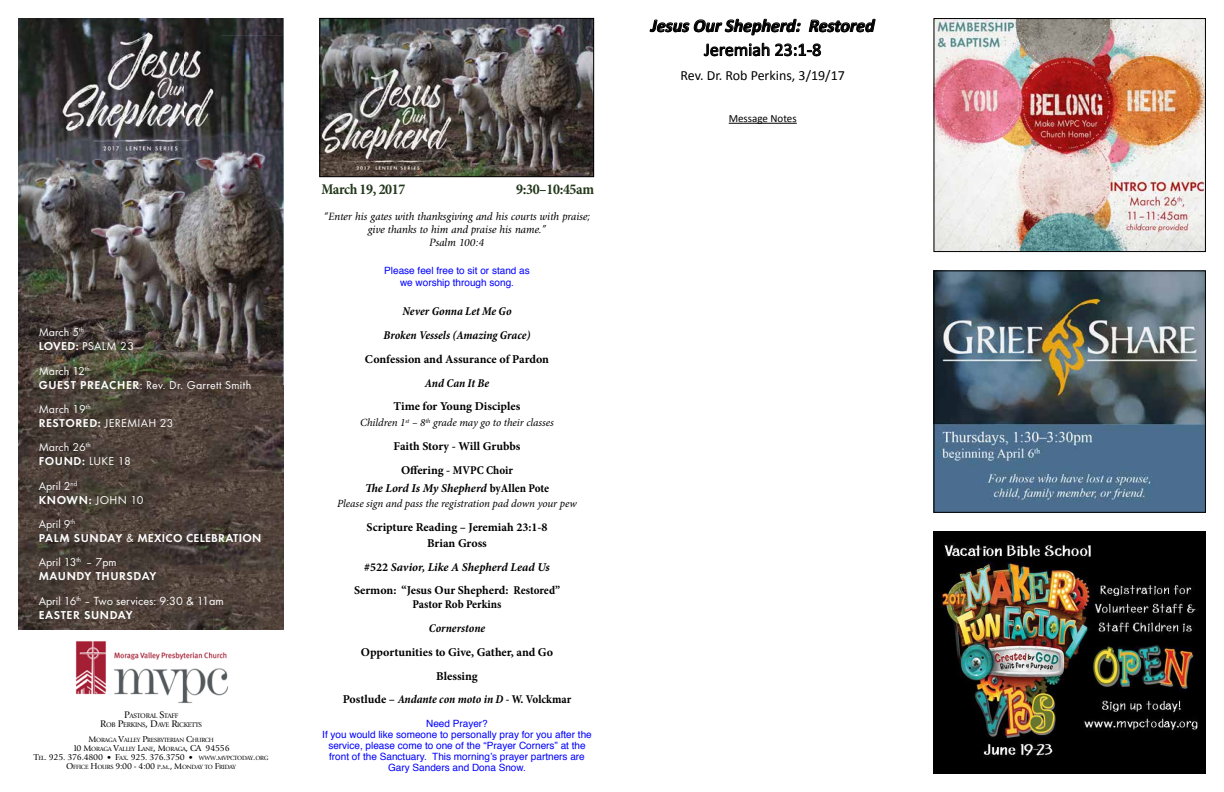
<style>
.page{position:relative;width:1224px;height:792px;background:#fff}
.page>*{position:absolute;margin:0;border:0;box-sizing:border-box;transform-origin:0 0}
.t1{font:italic 700 18px "Calibri";color:#000}
.t2{font:18px "Calibri";color:#000}
.t3{font:700 condensed 15px "Minion Pro";letter-spacing:-.025em;color:#23381b}
.t4{font:14px "Calibri";color:#000}
.t5{font:12.2px "AYT Function";color:#fff}
.t6{font:700 12px/23.7px "Minion Pro";color:#000;text-align:center}
.t7{font:italic 700 condensed 12px/23.7px "Minion Pro";letter-spacing:-.005em;color:#000;text-align:center}
.t8{font:italic 700 12px "Minion Pro";letter-spacing:-.005em;color:#000}
.t9{font:700 condensed 12px "Minion Pro";letter-spacing:-.005em;color:#000}
.t10{font:11.9px/14.3px "AYT Function";letter-spacing:.015em;color:#fff}
.t11{font:700 11.9px/14.3px "AYT Function";letter-spacing:.05em;color:#fff}
.t12{font:700 11.9px/14.3px "AYT Function";letter-spacing:.025em;color:#fff}
.t13{font:italic 11px/13px "Giovanni";color:#000;text-align:center}
.t14{font:italic 11px "Minion Pro";letter-spacing:-.005em;color:#000}
.t15{font:11px "Calibri";color:#000}
.t16{font:10px/11px "Helvetica";color:#00f;text-align:center}
.t17{font:9px "Giovanni";letter-spacing:-.025em;color:#000}
.t18{font:7px/9px "Giovanni";letter-spacing:-.035em;color:#000;text-align:center}
.t19{font:6.3px/9px "Giovanni";letter-spacing:-.035em;color:#000;text-align:center}
.s1{font-weight:700}
.s2{font-weight:400}
.s3{font-size:11.9px}
.s4{font-size:10px}
.s5{font-size:9px}
.s6{font-size:6.3px}
.s7{font-size:8px}
.s8{font-stretch:condensed}
.s9{font-style:normal;font-stretch:condensed}
.s10{font-style:italic}
.s11{font-style:italic;font-stretch:condensed}
</style>
<div class="page">
<img style="left:321px;top:20px;width:271px;height:155px">
<div style="left:319px;top:18px;width:275px;height:159px;border:1px solid #000"></div>
<img style="left:935px;top:533px;width:269px;height:239px">
<div style="left:933px;top:531px;width:273px;height:243px;border:1px solid #000"></div>
<img style="left:935px;top:272px;width:269px;height:239px">
<div style="left:933px;top:270px;width:273px;height:243px;border:1px solid #000"></div>
<img style="left:935px;top:20px;width:269px;height:230px">
<div style="left:933px;top:18px;width:273px;height:234px;border:1px solid #000"></div>
<hr style="left:729px;top:123px;width:68px;height:1px;background:#000">
<svg style="left:650px;top:18px;width:151px;height:18px"></svg>
<svg style="left:809px;top:18px;width:66px;height:15px"></svg>
<svg style="left:704px;top:43px;width:65px;height:13px"></svg>
<svg style="left:775px;top:44px;width:46px;height:12px"></svg>
<img style="left:18px;top:18px;width:53px;height:612px">
<img style="left:71px;top:18px;width:213px;height:17px">
<img style="left:213px;top:35px;width:71px;height:595px">
<img style="left:71px;top:159px;width:142px;height:471px">
<img style="left:60px;top:27px;width:161px;height:132px">
<img style="left:75px;top:641px;width:153px;height:62px">
<p class="t10" style="left:39px;top:325px;width:97px">March 5<sup>th<br></sup><span class="s1">LOVED:</span> PSALM 23</p>
<p class="t10" style="left:39px;top:363px;width:214px">March 12<sup>th<br></sup><span class="s1">GUEST PREACHER</span>: Rev. Dr. Garrett Smith</p>
<p class="t10" style="left:39px;top:402px;width:136px">March 19<sup>th<br></sup><span class="s1">RESTORED:</span> JEREMIAH 23</p>
<p class="t10" style="left:39px;top:440px;width:94px">March 26<sup>th<br></sup><span class="s1">FOUND:</span> LUKE 18</p>
<p class="t10" style="left:39px;top:478px;width:106px">April 2<sup>nd<br></sup><span class="s1">KNOWN:</span> JOHN 10</p>
<p class="t12" style="left:39px;top:517px;width:224px"><span class="s2">April 9</span><sup>th<br></sup>PALM SUNDAY <span class="s2">&amp;</span> MEXICO CELEBRATION</p>
<p class="t11" style="left:39px;top:555px;width:119px"><span class="s2">April 13</span><sup>th</sup> <span class="s2">– 7pm<br></span>MAUNDY THURSDAY</p>
<p class="t5" style="left:39px;top:594px;width:187px"><span class="s3">April 16</span><sup>th</sup> <span class="s3">–</span> Two services: 9:30 &amp; 11am</p>
<p class="t11" style="left:39px;top:608px;width:95px">EASTER SUNDAY</p>
<p class="t18" style="left:100px;top:712px;width:103px"><span class="s4">P</span>ASTORAL <span class="s4">S</span>TAFF<br><span class="s4">R</span>OB <span class="s4">P</span>ERKINS<span class="s4">, D</span>AVE <span class="s4">R</span>ICKETTS</p>
<p class="t19" style="left:73px;top:736px;width:158px"><span class="s5">M</span>ORAGA <span class="s5">V</span>ALLEY <span class="s5">P</span>RESBYTERIAN <span class="s5">C</span>HURCH<br><span class="s5">10 M</span>ORAGA <span class="s5">V</span>ALLEY <span class="s5">L</span>ANE<span class="s5">, M</span>ORAGA<span class="s5">, CA 94556</span></p>
<p class="t17" style="left:34px;top:752px;width:236px">T<span class="s6">EL</span>. 925. 376.4800 <span class="s7">•</span> F<span class="s6">AX</span>. 925. 376.3750 <span class="s7">•</span> <span class="s6">WWW</span>.<span class="s6">MVPCTODAY</span>.<span class="s6">ORG</span></p>
<p class="t19" style="left:66px;top:763px;width:171px"><span class="s5">O</span>FFICE <span class="s5">H</span>OURS <span class="s5">9:00 - 4:00</span> P<span class="s5">.</span>M<span class="s5">., M</span>ONDAY TO <span class="s5">F</span>RIDAY</p>
<p class="t3" style="left:321px;top:179px;width:86px">March 19, 2017</p>
<p class="t3" style="left:516px;top:179px;width:79px">9:30–10:45am</p>
<p class="t13" style="left:324px;top:210px;width:269px">“Enter his gates with thanksgiving and his courts with praise; give thanks to him and praise his name.”<br>Psalm 100:4</p>
<p class="t16" style="left:384px;top:265px;width:147px;line-height:12px">Please feel free to sit or stand as we worship through song.</p>
<p class="t7" style="left:384px;top:300px;width:149px">Never Gonna Let Me Go<br>Broken Vessels (Amazing Grace)</p>
<p class="t6" style="left:365px;top:347px;width:186px">Confession and Assurance of Pardon</p>
<p class="t7" style="left:425px;top:371px;width:66px">And Can It Be</p>
<p class="t6" style="left:394px;top:395px;width:128px">Time for Young Disciples</p>
<p class="t14" style="left:360px;top:415px;width:195px">Children 1<sup>st</sup> – 8<sup>th</sup> grade may go to their classes</p>
<p class="t6" style="left:394px;top:434px;width:128px">Faith Story - Will Grubbs<br>Offering - <span class="s8">MVPC Choir</span></p>
<p class="t8" style="left:365px;top:479px;width:186px">The Lord Is My Shepherd <span class="s9">byAllen Pote</span></p>
<p class="t14" style="left:337px;top:496px;width:241px">Please sign and pass the registration pad down your pew</p>
<p class="t6" style="left:367px;top:519px;width:182px;line-height:15.7px">Scripture Reading – Jeremiah 23:1-8<br>Brian Gross</p>
<p class="t6" style="left:354px;top:555px;width:207px">#522 <span class="s10">Savior, Like A Shepherd Lead Us<br></span>Sermon: “Jesus Our Shepherd: <span class="s8">Restored”</span></p>
<p class="t9" style="left:413px;top:596px;width:91px">Pastor Rob Perkins</p>
<p class="t7" style="left:429px;top:616px;width:58px">Cornerstone</p>
<p class="t6" style="left:343px;top:640px;width:230px">Opportunities to Give, Gather, and Go<br>Blessing<br>Postlude – <span class="s11">Andante con moto in D -</span> <span class="s8">W. Volckmar</span></p>
<p class="t16" style="left:322px;top:719px;width:271px">Need Prayer?<br>If you would like someone to personally pray for you after the service, please come to one of the “Prayer Corners” at the front of the Sanctuary. This morning’s prayer partners are Gary Sanders and Dona Snow.</p>
<h1 class="t1" style="left:651px;top:14px;width:225px">Jesus Our Shepherd: Restored</h1>
<h1 class="t2" style="left:704px;top:38px;width:119px">Jeremiah 23:1-8</h1>
<p class="t4" style="left:681px;top:66px;width:166px">Rev. Dr. Rob Perkins, 3/19/17</p>
<p class="t15" style="left:729px;top:112px;width:70px">Message Notes</p>
</div>
